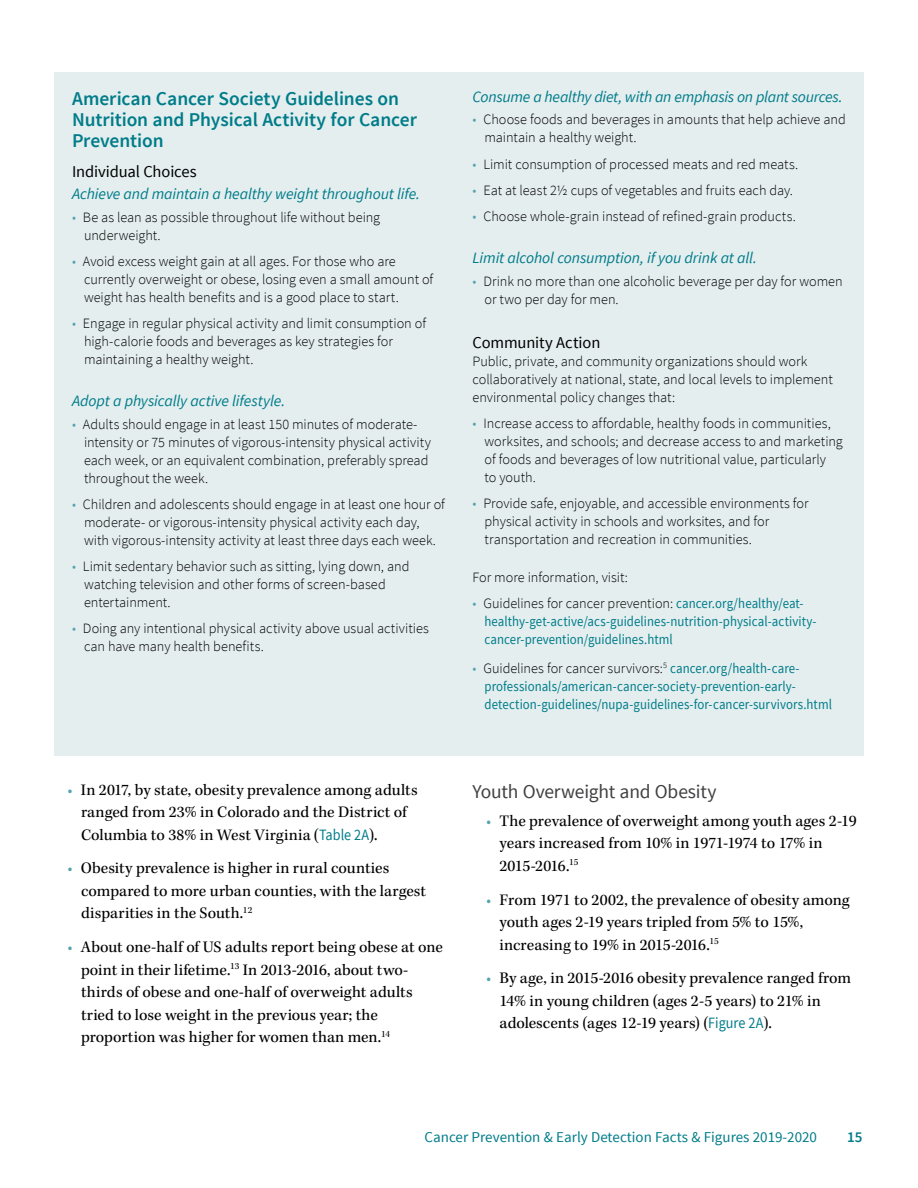
<style>
.page{position:relative;width:918px;height:1188px;background:#fff}
.page>*{position:absolute;margin:0;border:0;box-sizing:border-box;transform-origin:0 0}
.t1{font:600 19.5px/21px "Source Sans Pro";letter-spacing:-.005em;color:#007c89}
.t2{font:19.5px "Source Sans Pro";letter-spacing:-.01em;color:#414042}
.t3{font:16.5px/22.5px "Kepler Std";letter-spacing:.005em;color:#000}
.t4{font:16.5px "Source Sans Pro";letter-spacing:-.01em;color:#000}
.t5{font:italic 15.75px "Source Sans Pro";letter-spacing:-.01em;color:#007c89}
.t6{font:15px "Source Sans Pro";color:#007c89}
.t7{font:600 15px "Source Sans Pro";color:#007c89}
.t8{font:300 14.25px/18px "Source Sans Pro";letter-spacing:-.005em;color:#000}
.t9{font:14.25px/18px "Source Sans Pro";letter-spacing:.005em;color:#007c89;scale:.9 1}
.s1{color:#56a3af}
.s2{font-weight:300;color:#56a3af}
.s3{font-weight:300;color:#000}
.s4{font-family:"Source Sans Pro";font-size:15.75px;color:#007c89}
</style>
<div class="page">
<div style="left:54px;top:72px;width:810px;height:684px;background:#e4eeef"></div>
<h1 class="t1" style="left:72px;top:88px;width:347px">American Cancer Society Guidelines on<br>Nutrition and Physical Activity for Cancer<br>Prevention</h1>
<p class="t4" style="left:72px;top:161px;width:126px">Individual Choices</p>
<p class="t5" style="left:72px;top:184px;width:350px">Achieve and maintain a healthy weight throughout life.</p>
<p class="t8" style="left:84px;top:208px;width:298px;text-indent:-12px"><span class="s1">•</span> Be as lean as possible throughout life without being underweight.</p>
<p class="t8" style="left:84px;top:252px;width:351px;text-indent:-12px"><span class="s1">•</span> Avoid excess weight gain at all ages. For those who are currently overweight or obese, losing even a small amount of weight has health benefits and is a good place to start.</p>
<p class="t8" style="left:84px;top:314px;width:344px;text-indent:-12px"><span class="s1">•</span> Engage in regular physical activity and limit consumption of high-calorie foods and beverages as key strategies for maintaining a healthy weight.</p>
<p class="t5" style="left:72px;top:391px;width:215px">Adopt a physically active lifestyle.</p>
<p class="t8" style="left:84px;top:415px;width:348px;text-indent:-12px"><span class="s1">•</span> Adults should engage in at least 150 minutes of moderate&shy;intensity or 75 minutes of vigorous-intensity physical activity each week, or an equivalent combination, preferably spread throughout the week.</p>
<p class="t8" style="left:84px;top:495px;width:363px;text-indent:-12px"><span class="s1">•</span> Children and adolescents should engage in at least one hour of moderate- or vigorous-intensity physical activity each day, with vigorous-intensity activity at least three days each week.</p>
<p class="t8" style="left:84px;top:557px;width:327px;text-indent:-12px"><span class="s1">•</span> Limit sedentary behavior such as sitting, lying down, and watching television and other forms of screen-based entertainment.</p>
<p class="t8" style="left:84px;top:620px;width:346px;text-indent:-12px"><span class="s1">•</span> Doing any intentional physical activity above usual activities can have many health benefits.</p>
<p class="t5" style="left:472px;top:87px;width:372px">Consume a healthy diet, with an emphasis on plant sources.</p>
<p class="t8" style="left:484px;top:111px;width:363px;text-indent:-12px"><span class="s1">•</span> Choose foods and beverages in amounts that help achieve and maintain a healthy weight.</p>
<p class="t8" style="left:472px;top:155px;width:327px"><span class="s1">•</span> Limit consumption of processed meats and red meats.</p>
<p class="t8" style="left:472px;top:181px;width:322px"><span class="s1">•</span> Eat at least 2½ cups of vegetables and fruits each day.</p>
<p class="t8" style="left:472px;top:207px;width:325px"><span class="s1">•</span> Choose whole-grain instead of refined-grain products.</p>
<p class="t5" style="left:472px;top:248px;width:286px">Limit alcohol consumption, if you drink at all.</p>
<p class="t8" style="left:484px;top:272px;width:360px;text-indent:-12px"><span class="s1">•</span> Drink no more than one alcoholic beverage per day for women or two per day for men.</p>
<p class="t4" style="left:472px;top:332px;width:129px">Community Action</p>
<p class="t8" style="left:472px;top:352px;width:362px">Public, private, and community organizations should work collaboratively at national, state, and local levels to implement environmental policy changes that:</p>
<p class="t8" style="left:484px;top:414px;width:360px;text-indent:-12px"><span class="s1">•</span> Increase access to affordable, healthy foods in communities, worksites, and schools; and decrease access to and marketing of foods and beverages of low nutritional value, particularly<br>to youth.</p>
<p class="t8" style="left:484px;top:495px;width:326px;text-indent:-12px"><span class="s1">•</span> Provide safe, enjoyable, and accessible environments for physical activity in schools and worksites, and for transportation and recreation in communities.</p>
<p class="t8" style="left:472px;top:568px;width:157px">For more information, visit:</p>
<p class="t9" style="left:484px;top:595px;width:371px;text-indent:-12px"><span class="s2">•</span> <span class="s3">Guidelines for cancer prevention:</span> cancer.org/healthy/eat&shy;healthy-get-active/acs-guidelines-nutrition-physical-activity&shy;cancer-prevention/guidelines.html</p>
<p class="t9" style="left:484px;top:659px;width:388px;text-indent:-12px"><span class="s2">•</span> <span class="s3">Guidelines for cancer survivors:</span><sup>5</sup> cancer.org/health-care&shy;professionals/american-cancer-society-prevention-early&shy;detection-guidelines/nupa-guidelines-for-cancer-survivors.html</p>
<p class="t3" style="left:81px;top:779px;width:338px;text-indent:-14px"><span class="s1">•</span> In 2017, by state, obesity prevalence among adults ranged from 23% in Colorado and the District of<br>Columbia to 38% in West Virginia (<span class="s4">Table 2A</span>).</p>
<p class="t3" style="left:81px;top:858px;width:347px;text-indent:-14px"><span class="s1">•</span> Obesity prevalence is higher in rural counties compared to more urban counties, with the largest disparities in the South.<sup>12</sup></p>
<p class="t3" style="left:81px;top:936px;width:363px;text-indent:-14px"><span class="s1">•</span> About one-half of US adults report being obese at one point in their lifetime.<sup>13</sup> In 2013-2016, about two&shy;thirds of obese and one-half of overweight adults tried to lose weight in the previous year; the proportion was higher for women than men.<sup>14</sup></p>
<h1 class="t2" style="left:472px;top:779px;width:245px">Youth Overweight and Obesity</h1>
<p class="t3" style="left:500px;top:810px;width:359px;text-indent:-14px"><span class="s1">•</span> The prevalence of overweight among youth ages 2-19 years increased from 10% in 1971-1974 to 17% in<br>2015-2016.<sup>15</sup></p>
<p class="t3" style="left:500px;top:889px;width:352px;text-indent:-14px"><span class="s1">•</span> From 1971 to 2002, the prevalence of obesity among youth ages 2-19 years tripled from 5% to 15%, increasing to 19% in 2015-2016.<sup>15</sup></p>
<p class="t3" style="left:500px;top:968px;width:353px;text-indent:-14px"><span class="s1">•</span> By age, in 2015-2016 obesity prevalence ranged from<br>14% in young children (ages 2-5 years) to 21% in adolescents (ages 12-19 years) (<span class="s4">Figure 2A</span>).</p>
<p class="t6" style="left:425px;top:1127px;width:394px">Cancer Prevention &amp; Early Detection Facts &amp; Figures 2019-2020</p>
<p class="t7" style="left:847px;top:1127px;width:17px">15</p>
</div>
